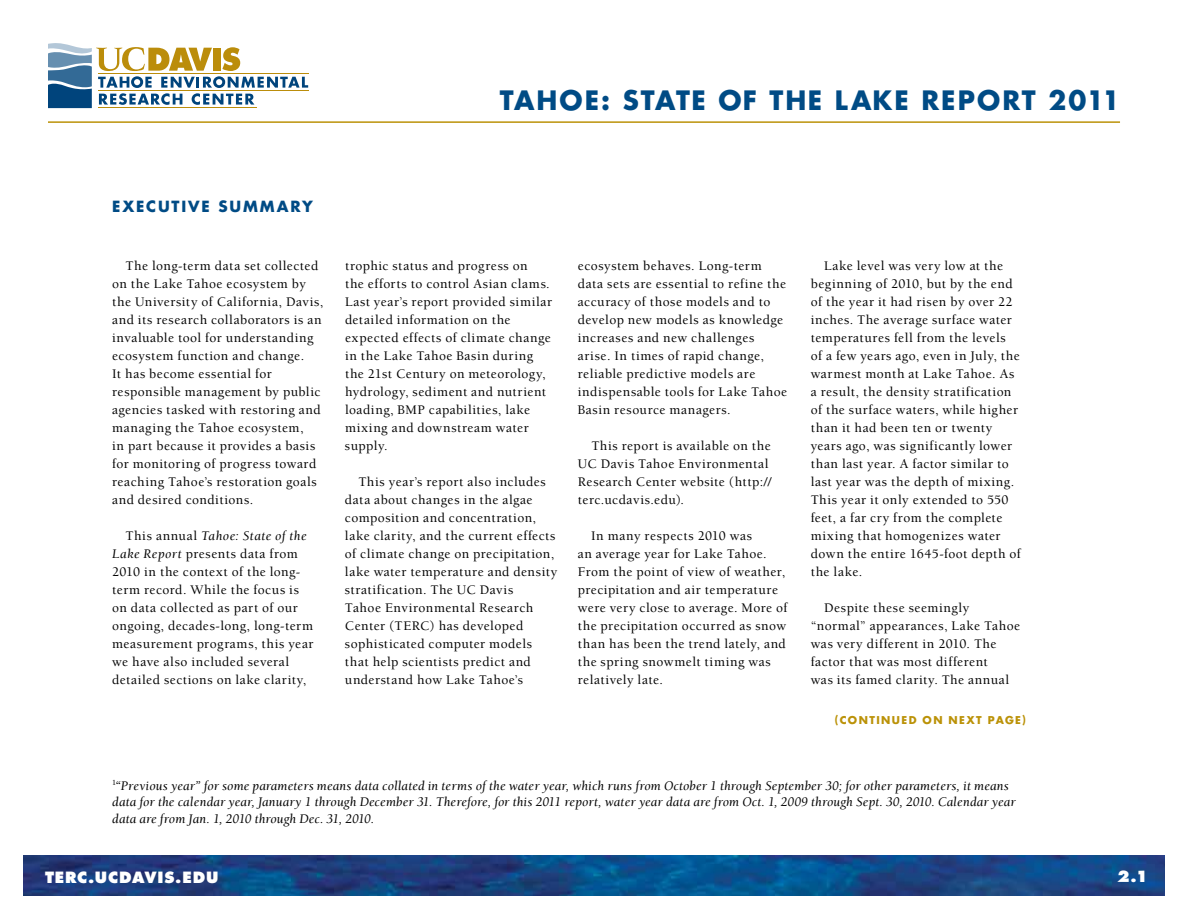
<style>
.page{position:relative;width:1188px;height:918px;background:#fff}
.page>*{position:absolute;margin:0;border:0;box-sizing:border-box;transform-origin:0 0}
.t1{font:700 26.1px "Futura UC Davis";letter-spacing:.075em;color:#004b85}
.t2{font:800 15.15px "Futura UC Davis";letter-spacing:.05em;color:#fff}
.t3{font:700 15.15px "Futura UC Davis";letter-spacing:.125em;color:#004b85}
.t4{font:500 13.5px/18px "Berkeley Std";letter-spacing:.035em;color:#000}
.t5{font:italic 13.5px/16.5px "Berkeley Std";letter-spacing:.005em;color:#000}
.t6{font:700 10.5px "Futura Std";letter-spacing:.14em;color:#bb9208}
.s1{font-weight:400;font-style:italic}
</style>
<div class="page">
<img style="left:23px;top:856px;width:1142px;height:40px">
<hr style="left:48px;top:121px;width:1072px;height:2px;background:#bb9208">
<hr style="left:98px;top:90px;width:211px;height:1px;background:#bb8d0b">
<hr style="left:98px;top:73px;width:211px;height:1px;background:#bb8d0b">
<svg style="left:48px;top:43px;width:260px;height:65px"></svg>
<h1 class="t1" style="left:500px;top:83px;width:622px">TAHOE: STATE OF THE LAKE REPORT 2011</h1>
<p class="t3" style="left:112px;top:196px;width:202px">EXECUTIVE SUMMARY</p>
<p class="t4" style="left:112px;top:257px;width:213px;text-indent:14px">The long-term data set collected on the Lake Tahoe ecosystem by the University of California, Davis, and its research collaborators is an invaluable tool for understanding ecosystem function and change.<br>It has become essential for responsible management by public agencies tasked with restoring and managing the Tahoe ecosystem,<br>in part because it provides a basis for monitoring of progress toward reaching Tahoe’s restoration goals and desired conditions.</p>
<p class="t4" style="left:112px;top:527px;width:203px;text-indent:14px">This annual <span class="s1">Tahoe: State of the<br>Lake Report</span> presents data from<br>2010 in the context of the long&shy;term record. While the focus is on data collected as part of our ongoing, decades-long, long-term measurement programs, this year we have also included several detailed sections on lake clarity,</p>
<p class="t4" style="left:345px;top:257px;width:209px">trophic status and progress on<br>the efforts to control Asian clams.<br>Last year’s report provided similar detailed information on the expected effects of climate change in the Lake Tahoe Basin during the 21st Century on meteorology, hydrology, sediment and nutrient loading, BMP capabilities, lake mixing and downstream water supply.</p>
<p class="t4" style="left:345px;top:473px;width:214px;text-indent:14px">This year’s report also includes data about changes in the algae composition and concentration, lake clarity, and the current effects of climate change on precipitation, lake water temperature and density stratification. The UC Davis<br>Tahoe Environmental Research<br>Center (TERC) has developed sophisticated computer models that help scientists predict and understand how Lake Tahoe’s</p>
<p class="t4" style="left:578px;top:257px;width:211px">ecosystem behaves. Long-term data sets are essential to refine the accuracy of those models and to develop new models as knowledge increases and new challenges arise. In times of rapid change, reliable predictive models are indispensable tools for Lake Tahoe<br>Basin resource managers.</p>
<p class="t4" style="left:578px;top:437px;width:195px;text-indent:14px">This report is available on the<br>UC Davis Tahoe Environmental<br>Research Center website (http:// terc.ucdavis.edu).</p>
<p class="t4" style="left:578px;top:527px;width:211px;text-indent:14px">In many respects 2010 was<br>an average year for Lake Tahoe.<br>From the point of view of weather, precipitation and air temperature were very close to average. More of the precipitation occurred as snow than has been the trend lately, and the spring snowmelt timing was relatively late.</p>
<p class="t4" style="left:811px;top:257px;width:212px;text-indent:14px">Lake level was very low at the beginning of 2010, but by the end of the year it had risen by over 22 inches. The average surface water temperatures fell from the levels<br>of a few years ago, even in July, the warmest month at Lake Tahoe. As a result, the density stratification of the surface waters, while higher than it had been ten or twenty years ago, was significantly lower than last year. A factor similar to last year was the depth of mixing.<br>This year it only extended to 550 feet, a far cry from the complete mixing that homogenizes water down the entire 1645-foot depth of the lake.</p>
<p class="t4" style="left:811px;top:599px;width:211px;text-indent:14px">Despite these seemingly “normal” appearances, Lake Tahoe was very different in 2010. The factor that was most different<br>was its famed clarity. The annual</p>
<p class="t6" style="left:835px;top:713px;width:193px">(CONTINUED ON NEXT PAGE)</p>
<p class="t5" style="left:112px;top:777px;width:905px"><sup>1</sup>“Previous year” for some parameters means data collated in terms of the water year, which runs from October 1 through September 30; for other parameters, it means data for the calendar year, January 1 through December 31. Therefore, for this 2011 report, water year data are from Oct. 1, 2009 through Sept. 30, 2010. Calendar year data are from Jan. 1, 2010 through Dec. 31, 2010.</p>
<p class="t2" style="left:45px;top:867px;width:175px">TERC.UCDAVIS.EDU</p>
<p class="t2" style="left:1117px;top:867px;width:33px">2.1</p>
</div>
